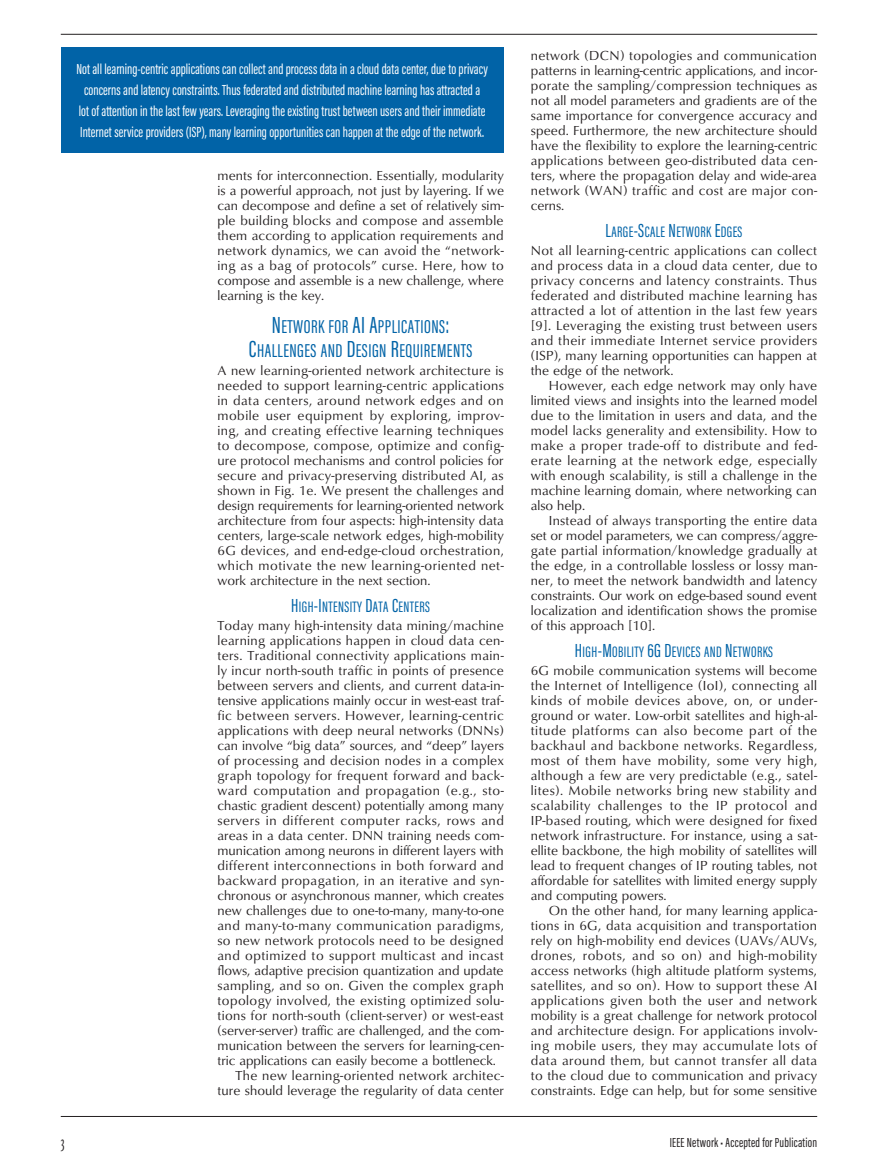
<style>
.page{position:relative;width:878px;height:1175px;background:#fff}
.page>*{position:absolute;margin:0;border:0;box-sizing:border-box;transform-origin:0 0}
.HEADER___2_-_2_Lines{font:19.2px/24px "Acumin Pro Extra Cond Regular SC800";letter-spacing:.025em;color:#0163a7;text-align:center}
.t1{font:16.5px "Matrix II Ext OT Narrow SC800";color:#231f20}
.HEADER___3{font:15.6px "Acumin Pro Extra Cond Regular SC800";letter-spacing:.025em;color:#0163a7}
.TEXT__Pull_Quote{font:15px/21px "Acumin Pro Extra Cond";color:#fff;text-align:center}
.TEXT__Body_No_Indent{font:13.5px/15px "Classico URW";color:#231f20;text-align:justify}
.TEXT__Body{font:13.5px/15px "Classico URW";letter-spacing:.01em;color:#231f20;text-align:justify}
.t2{font:13.5px "Acumin Pro Extra Cond";letter-spacing:.015em;color:#231f20}
.s1{font-size:24px}
.s2{font-size:19.5px}
</style>
<div class="page">
<hr style="left:61px;top:34px;width:756px;height:1px;background:#231f20">
<hr style="left:61px;top:1116px;width:756px;height:1px;background:#231f20">
<div style="left:61px;top:47px;width:442px;height:106px;background:#0163a7"></div>
<p class="TEXT__Pull_Quote" style="left:76px;top:59px;width:413px">Not all learning-centric applications can collect and process data in a cloud data center, due to privacy concerns and latency constraints. Thus federated and distributed machine learning has attracted a<br>lot of attention in the last few years. Leveraging the existing trust between users and their immediate Internet service providers (ISP), many learning opportunities can happen at the edge of the network.</p>
<p class="TEXT__Body" style="left:217px;top:167px;width:288px">ments for interconnection. Essentially, modularity is a powerful approach, not just by layering. If we can decompose and define a set of relatively sim&shy;ple building blocks and compose and assemble them according to application requirements and network dynamics, we can avoid the “network&shy;ing as a bag of protocols” curse. Here, how to compose and assemble is a new challenge, where learning is the key.</p>
<p class="HEADER___2_-_2_Lines" style="left:249px;top:315px;width:225px"><span class="s1">N</span>ETWORK FOR <span class="s1">AI A</span>PPLICATIONS<span class="s1">:<br>C</span>HALLENGES AND <span class="s1">D</span>ESIGN <span class="s1">R</span>EQUIREMENTS</p>
<p class="TEXT__Body_No_Indent" style="left:217px;top:362px;width:288px">A new learning-oriented network architecture is needed to support learning-centric applications in data centers, around network edges and on mobile user equipment by exploring, improv&shy;ing, and creating effective learning techniques to decompose, compose, optimize and config&shy;ure protocol mechanisms and control policies for secure and privacy-preserving distributed AI, as shown in Fig. 1e. We present the challenges and design requirements for learning-oriented network architecture from four aspects: high-intensity data centers, large-scale network edges, high-mobility 6G devices, and end-edge-cloud orchestration, which motivate the new learning-oriented net&shy;work architecture in the next section.</p>
<p class="HEADER___3" style="left:291px;top:597px;width:140px"><span class="s2">H</span>IGH<span class="s2">-I</span>NTENSITY <span class="s2">D</span>ATA <span class="s2">C</span>ENTERS</p>
<p class="TEXT__Body_No_Indent" style="left:217px;top:617px;width:288px">Today many high-intensity data mining/machine learning applications happen in cloud data cen&shy;ters. Traditional connectivity applications main&shy;ly incur north-south traffic in points of presence between servers and clients, and current data-in&shy;tensive applications mainly occur in west-east traf&shy;fic between servers. However, learning-centric applications with deep neural networks (DNNs) can involve “big data” sources, and “deep” layers of processing and decision nodes in a complex graph topology for frequent forward and back&shy;ward computation and propagation (e.g., sto&shy;chastic gradient descent) potentially among many servers in different computer racks, rows and areas in a data center. DNN training needs com&shy;munication among neurons in different layers with different interconnections in both forward and backward propagation, in an iterative and syn&shy;chronous or asynchronous manner, which creates new challenges due to one-to-many, many-to-one and many-to-many communication paradigms, so new network protocols need to be designed and optimized to support multicast and incast flows, adaptive precision quantization and update sampling, and so on. Given the complex graph topology involved, the existing optimized solu&shy;tions for north-south (client-server) or west-east (server-server) traffic are challenged, and the com&shy;munication between the servers for learning-cen&shy;tric applications can easily become a bottleneck.</p>
<p class="TEXT__Body" style="left:217px;top:1067px;width:288px;text-align:right">The new learning-oriented network architec&shy;ture should leverage the regularity of data center</p>
<p class="TEXT__Body" style="left:531px;top:47px;width:288px">network (DCN) topologies and communication patterns in learning-centric applications, and incor&shy;porate the sampling/compression techniques as not all model parameters and gradients are of the same importance for convergence accuracy and speed. Furthermore, the new architecture should have the flexibility to explore the learning-centric applications between geo-distributed data cen&shy;ters, where the propagation delay and wide-area network (WAN) traffic and cost are major con&shy;cerns.</p>
<p class="HEADER___3" style="left:605px;top:222px;width:138px"><span class="s2">L</span>ARGE<span class="s2">-S</span>CALE <span class="s2">N</span>ETWORK <span class="s2">E</span>DGES</p>
<p class="TEXT__Body_No_Indent" style="left:531px;top:242px;width:288px">Not all learning-centric applications can collect and process data in a cloud data center, due to privacy concerns and latency constraints. Thus federated and distributed machine learning has attracted a lot of attention in the last few years [9]. Leveraging the existing trust between users and their immediate Internet service providers (ISP), many learning opportunities can happen at the edge of the network.</p>
<p class="TEXT__Body" style="left:531px;top:377px;width:288px;text-indent:18px">However, each edge network may only have limited views and insights into the learned model due to the limitation in users and data, and the model lacks generality and extensibility. How to make a proper trade-off to distribute and fed&shy;erate learning at the network edge, especially with enough scalability, is still a challenge in the machine learning domain, where networking can also help.</p>
<p class="TEXT__Body" style="left:531px;top:512px;width:288px;text-indent:18px">Instead of always transporting the entire data set or model parameters, we can compress/aggre&shy;gate partial information/knowledge gradually at the edge, in a controllable lossless or lossy man&shy;ner, to meet the network bandwidth and latency constraints. Our work on edge-based sound event localization and identification shows the promise of this approach [10].</p>
<p class="HEADER___3" style="left:575px;top:642px;width:199px"><span class="s2">H</span>IGH<span class="s2">-M</span>OBILITY <span class="s2">6G D</span>EVICES AND <span class="s2">N</span>ETWORKS</p>
<p class="TEXT__Body_No_Indent" style="left:531px;top:662px;width:288px">6G mobile communication systems will become the Internet of Intelligence (IoI), connecting all kinds of mobile devices above, on, or under&shy;ground or water. Low-orbit satellites and high-al&shy;titude platforms can also become part of the backhaul and backbone networks. Regardless, most of them have mobility, some very high, although a few are very predictable (e.g., satel&shy;lites). Mobile networks bring new stability and scalability challenges to the IP protocol and IP-based routing, which were designed for fixed network infrastructure. For instance, using a sat&shy;ellite backbone, the high mobility of satellites will lead to frequent changes of IP routing tables, not affordable for satellites with limited energy supply and computing powers.</p>
<p class="TEXT__Body" style="left:531px;top:902px;width:288px;text-indent:18px">On the other hand, for many learning applica&shy;tions in 6G, data acquisition and transportation rely on high-mobility end devices (UAVs/AUVs, drones, robots, and so on) and high-mobility access networks (high altitude platform systems, satellites, and so on). How to support these AI applications given both the user and network mobility is a great challenge for network protocol and architecture design. For applications involv&shy;ing mobile users, they may accumulate lots of data around them, but cannot transfer all data to the cloud due to communication and privacy constraints. Edge can help, but for some sensitive</p>
<p class="t1" style="left:61px;top:1132px;width:5px">3</p>
<p class="t2" style="left:669px;top:1134px;width:149px">IEEE Network • Accepted for Publication</p>
</div>
